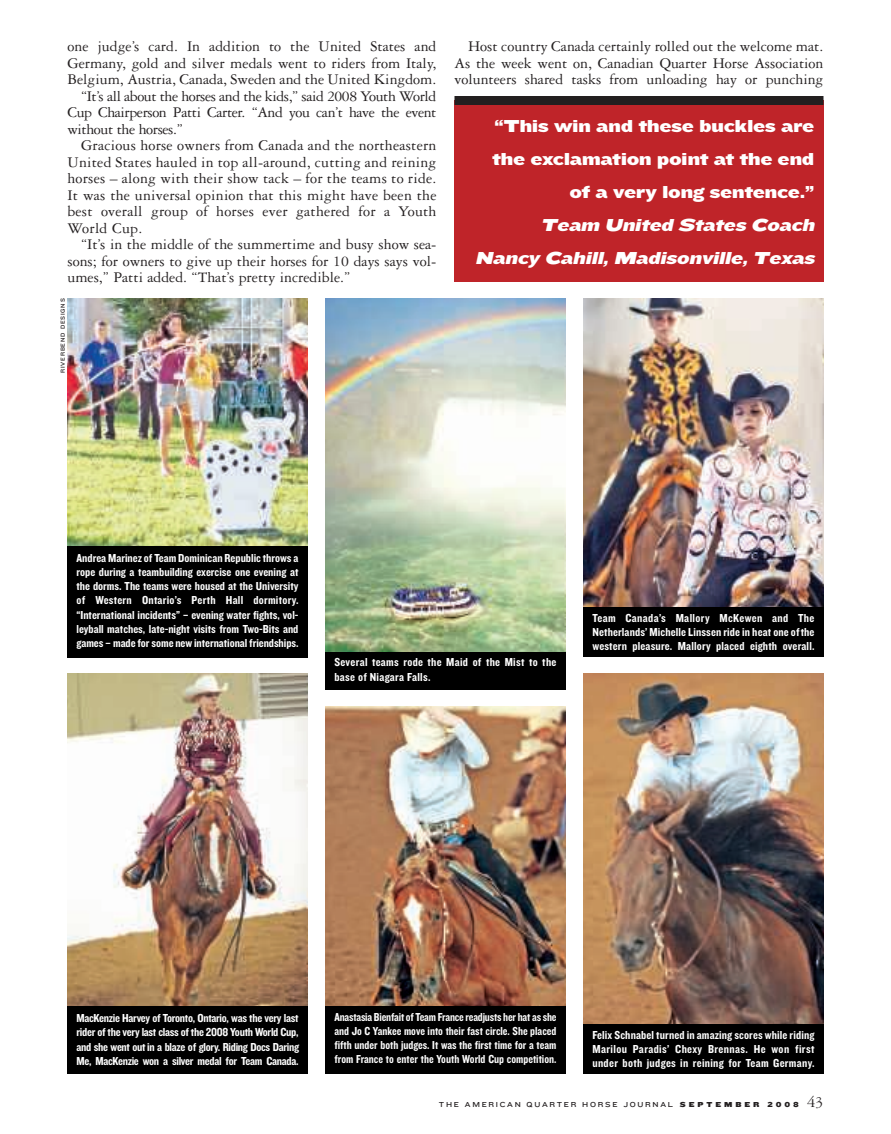
<style>
.page{position:relative;width:891px;height:1134px;background:#fff}
.page>*{position:absolute;margin:0;border:0;box-sizing:border-box;transform-origin:0 0}
.t1{font:18px/33px "Knockout HTF74 Full Sumo";letter-spacing:-.025em;color:#fff;text-align:right}
.t2{font:italic 18px/33px "Knockout HTF74 Full Sumo";color:#fff;text-align:right}
.t3{font:15.75px/16.5px "Garamond Three";color:#231f20;text-align:justify}
.t4{font:15.75px "Garamond Three";letter-spacing:-.025em;color:#231f20}
.t5{font:12px/14.2px "Knockout HTF50 Welterweight";color:#fff;text-align:justify}
.t6{font:12px/14.2px "Knockout HTF50 Welterweight";color:#fff;text-align:justify;scale:.95 1}
.t7{font:12px/14.2px "Knockout HTF50 Welterweight";letter-spacing:.025em;color:#fff}
.t8{font:7.5px "Knockout HTF33 Junior Heviwt";letter-spacing:.23em;color:#231f20}
.t9{font:6px "Knockout HTF32 Junior Cruiserwt";letter-spacing:.135em;color:#231f20}
.s1{font-family:"Knockout HTF73 Full Heviweight"}
.s2{font-family:"Garamond Three";font-size:16.5px}
</style>
<div class="page">
<img style="left:325px;top:706px;width:241px;height:301px">
<img style="left:67px;top:298px;width:241px;height:248px">
<img style="left:325px;top:298px;width:241px;height:354px">
<img style="left:583px;top:674px;width:241px;height:351px">
<img style="left:583px;top:298px;width:241px;height:310px">
<div style="left:454px;top:100px;width:370px;height:182px;background:#bf2429"></div>
<div style="left:454px;top:96px;width:370px;height:9px;background:#231f20"></div>
<div style="left:67px;top:546px;width:241px;height:111px;background:#000"></div>
<div style="left:325px;top:652px;width:241px;height:38px;background:#000"></div>
<div style="left:583px;top:1025px;width:241px;height:49px;background:#000"></div>
<div style="left:583px;top:608px;width:241px;height:49px;background:#000"></div>
<img style="left:67px;top:674px;width:241px;height:333px">
<div style="left:67px;top:1007px;width:241px;height:67px;background:#000"></div>
<div style="left:325px;top:1007px;width:241px;height:67px;background:#000"></div>
<h2 class="t3" style="left:68px;top:39px;width:370px">one judge’s card. In addition to the United States and</h2>
<h2 class="t3" style="left:68px;top:56px;width:370px">Germany, gold and silver medals went to riders from Italy,</h2>
<h2 class="t3" style="left:68px;top:72px;width:370px">Belgium, Austria, Canada, Sweden and the United Kingdom.</h2>
<h2 class="t4" style="left:81px;top:90px;width:357px">“It’s all about the horses and the kids,” said 2008 Youth World</h2>
<h2 class="t4" style="left:68px;top:107px;width:371px">Cup Chairperson Patti Carter. “And you can’t have the event</h2>
<h2 class="t4" style="left:68px;top:123px;width:117px">without the horses.”</h2>
<h2 class="t3" style="left:81px;top:138px;width:357px">Gracious horse owners from Canada and the northeastern</h2>
<h2 class="t3" style="left:68px;top:155px;width:370px">United States hauled in top all-around, cutting and reining</h2>
<h2 class="t3" style="left:68px;top:171px;width:370px">horses – along with their show tack – for the teams to ride.</h2>
<h2 class="t3" style="left:68px;top:188px;width:370px">It was the universal opinion that this might have been the</h2>
<h2 class="t3" style="left:68px;top:204px;width:370px">best overall group of horses ever gathered for a Youth</h2>
<h2 class="t3" style="left:68px;top:221px;width:76px">World Cup.</h2>
<h2 class="t3" style="left:81px;top:237px;width:357px">“It’s in the middle of the summertime and busy show sea-</h2>
<h2 class="t3" style="left:68px;top:254px;width:371px">sons; for owners to give up their horses for 10 days says vol-</h2>
<h2 class="t3" style="left:68px;top:270px;width:284px">umes,” Patti added. “That’s pretty incredible.”</h2>
<p class="t9" style="left:59px;top:373px;width:76px;rotate:-90deg">RIVERBEND DESIGNS</p>
<h2 class="t3" style="left:454px;top:39px;width:370px;text-indent:14px">Host country Canada certainly rolled out the welcome mat.<br>As the week went on, Canadian Quarter Horse Association volunteers shared tasks from unloading hay or punching</h2>
<h1 class="t1" style="left:492px;top:111px;width:324px">“This win and these buckles are the exclamation point at the end of a very long sentence.”</h1>
<h1 class="t2" style="left:475px;top:210px;width:345px">Team United States Coach<br>Nancy Cahill, Madisonville, Texas</h1>
<p class="t5" style="left:76px;top:551px;width:224px">Andrea Marinez of Team Dominican Republic throws a rope during a teambuilding exercise one evening at the dorms. The teams were housed at the University of Western Ontario’s Perth Hall dormitory. “International incidents” – evening water fights, vol&shy;leyball matches, late-night visits from Two-Bits and games – made for some new international friendships.</p>
<p class="t5" style="left:592px;top:611px;width:224px">Team Canada’s Mallory McKewen and The Netherlands’ Michelle Linssen ride in heat one of the western pleasure. Mallory placed eighth overall.</p>
<p class="t7" style="left:334px;top:656px;width:224px">Several teams rode the Maid of the Mist to the base of Niagara Falls.</p>
<p class="t5" style="left:76px;top:1012px;width:224px">MacKenzie Harvey of Toronto, Ontario, was the very last rider of the very last class of the 2008 Youth World Cup, and she went out in a blaze of glory. Riding Docs Daring Me, MacKenzie won a silver medal for Team Canada.</p>
<p class="t6" style="left:335px;top:1010px;width:235px">Anastasia Bienfait of Team France readjusts her hat as she and Jo C Yankee move into their fast circle. She placed fifth under both judges. It was the first time for a team from France to enter the Youth World Cup competition.</p>
<p class="t5" style="left:592px;top:1028px;width:224px">Felix Schnabel turned in amazing scores while riding Marilou Paradis’ Chexy Brennas. He won first under both judges in reining for Team Germany.</p>
<p class="t8" style="left:439px;top:1100px;width:386px">THE AMERICAN QUARTER HORSE JOURNAL <span class="s1">S E P T E M B E R 2 0 0 8</span> <span class="s2">43</span></p>
</div>
